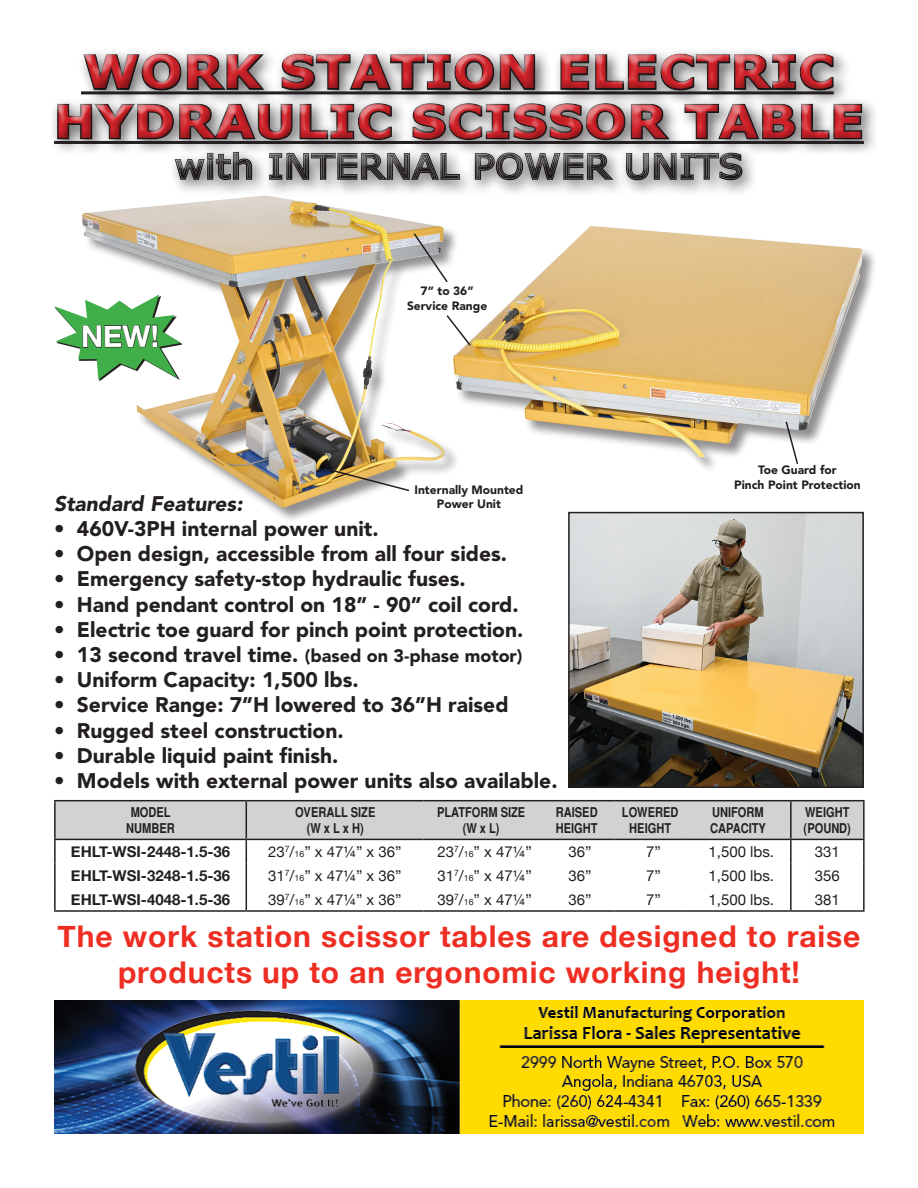
<style>
.page{position:relative;width:918px;height:1188px;background:#fff}
.page>*{position:absolute;margin:0;border:0;box-sizing:border-box;transform-origin:0 0}
.t1{font:700 45px/49.5px "Verdana";letter-spacing:.02em;color:#d1232a;text-align:center;scale:1.1 1}
.t2{font:700 30px/36px "Helvetica Neue";letter-spacing:.03em;color:#ee2e22;text-align:center}
.t3{font:700 29.85px "Helvetica Neue";color:#fff}
.t4{font:900 21px "Avenir";color:#231f20}
.t5{font:italic 900 21px "Avenir";color:#231f20}
.t6{font:900 18px "Avenir";color:#231f20}
.t7{font:15px "Helvetica Neue";color:#231f20}
.t8{font:700 15px "Helvetica Neue";color:#231f20}
.t9{font:700 condensed 13.5px "Helvetica";color:#231f20}
.t10{font:900 12px "Avenir";color:#231f20}
.s1{font-size:21px}
.s2{font-size:8.7px}
</style>
<div class="page">
<img style="left:54px;top:1000px;width:810px;height:133px">
<div style="left:82px;top:195px;width:378px;height:328px;background:#231f20;opacity:.5"></div>
<img style="left:82px;top:196px;width:363px;height:312px">
<div style="left:452px;top:226px;width:426px;height:246px;background:#231f20;opacity:.5"></div>
<img style="left:453px;top:226px;width:410px;height:231px">
<img style="left:571px;top:515px;width:290px;height:270px">
<div style="left:568px;top:512px;width:296px;height:276px;border:2px solid #231f20"></div>
<hr style="left:54px;top:800px;width:192px;height:1px;background:#231f20">
<hr style="left:54px;top:801px;width:2px;height:38px;background:#231f20">
<hr style="left:246px;top:800px;width:177px;height:1px;background:#231f20">
<hr style="left:423px;top:800px;width:116px;height:1px;background:#231f20">
<hr style="left:539px;top:800px;width:76px;height:1px;background:#231f20">
<hr style="left:615px;top:800px;width:71px;height:1px;background:#231f20">
<hr style="left:686px;top:800px;width:105px;height:1px;background:#231f20">
<hr style="left:791px;top:800px;width:74px;height:1px;background:#231f20">
<hr style="left:863px;top:801px;width:2px;height:38px;background:#231f20">
<hr style="left:54px;top:839px;width:192px;height:1px;background:#231f20">
<hr style="left:54px;top:840px;width:2px;height:23px;background:#231f20">
<hr style="left:791px;top:839px;width:74px;height:1px;background:#231f20">
<hr style="left:863px;top:840px;width:2px;height:23px;background:#231f20">
<hr style="left:54px;top:863px;width:2px;height:24px;background:#231f20">
<hr style="left:863px;top:863px;width:2px;height:24px;background:#231f20">
<hr style="left:54px;top:887px;width:2px;height:23px;background:#231f20">
<hr style="left:863px;top:887px;width:2px;height:23px;background:#231f20">
<svg style="left:55px;top:801px;width:809px;height:109px"></svg>
<hr style="left:54px;top:910px;width:192px;height:2px;background:#231f20">
<hr style="left:246px;top:910px;width:177px;height:2px;background:#231f20">
<hr style="left:423px;top:910px;width:116px;height:2px;background:#231f20">
<hr style="left:539px;top:910px;width:76px;height:2px;background:#231f20">
<hr style="left:615px;top:910px;width:71px;height:2px;background:#231f20">
<hr style="left:686px;top:910px;width:105px;height:2px;background:#231f20">
<hr style="left:791px;top:910px;width:74px;height:2px;background:#231f20">
<div style="left:49px;top:48px;width:825px;height:103px;background:#231f20;opacity:.75"></div>
<svg style="left:54px;top:295px;width:127px;height:85px"></svg>
<hr style="left:54px;top:141px;width:810px;height:3px;background:#231f20">
<div style="left:168px;top:145px;width:591px;height:52px;background:#fdfdfd"></div>
<div style="left:161px;top:139px;width:592px;height:50px;background:#fff;opacity:.25"></div>
<div style="left:168px;top:145px;width:587px;height:49px;background:#231f20;opacity:.75"></div>
<svg style="left:412px;top:232px;width:37px;height:52px"></svg>
<svg style="left:445px;top:314px;width:27px;height:33px"></svg>
<svg style="left:784px;top:420px;width:15px;height:46px"></svg>
<svg style="left:323px;top:467px;width:88px;height:25px"></svg>
<h1 class="t1" style="left:54px;top:48px;width:738px">WORK STATION ELECTRIC<br>HYDRAULIC SCISSOR TABLE</h1>
<p class="t3" style="left:81px;top:313px;width:80px">NEW!</p>
<p class="t10" style="left:421px;top:284px;width:55px">7” to 36”</p>
<p class="t10" style="left:407px;top:298px;width:82px">Service Range</p>
<p class="t10" style="left:415px;top:482px;width:110px">Internally Mounted</p>
<p class="t10" style="left:437px;top:497px;width:65px">Power Unit</p>
<p class="t5" style="left:54px;top:491px;width:190px">Standard Features:</p>
<p class="t4" style="left:54px;top:516px;width:326px">• 460V-3PH internal power unit.</p>
<p class="t4" style="left:54px;top:541px;width:455px">• Open design, accessible from all four sides.</p>
<p class="t4" style="left:54px;top:566px;width:413px">• Emergency safety-stop hydraulic fuses.</p>
<p class="t4" style="left:54px;top:592px;width:466px">• Hand pendant control on 18” - 90” coil cord.</p>
<p class="t4" style="left:54px;top:617px;width:471px">• Electric toe guard for pinch point protection.</p>
<p class="t6" style="left:54px;top:645px;width:470px"><span class="s1">• 13 second travel time.</span> (based on 3-phase motor)</p>
<p class="t4" style="left:54px;top:667px;width:306px">• Uniform Capacity: 1,500 lbs.</p>
<p class="t4" style="left:54px;top:692px;width:456px">• Service Range: 7”H lowered to 36”H raised</p>
<p class="t4" style="left:54px;top:718px;width:291px">• Rugged steel construction.</p>
<p class="t4" style="left:54px;top:743px;width:286px">• Durable liquid paint finish.</p>
<p class="t4" style="left:54px;top:768px;width:505px">• Models with external power units also available.</p>
<p class="t9" style="left:131px;top:805px;width:41px">MODEL</p>
<p class="t9" style="left:126px;top:821px;width:50px">NUMBER</p>
<p class="t9" style="left:295px;top:805px;width:82px">OVERALL SIZE</p>
<p class="t9" style="left:307px;top:821px;width:59px">(W x L x H)</p>
<p class="t9" style="left:437px;top:805px;width:90px">PLATFORM SIZE</p>
<p class="t9" style="left:463px;top:821px;width:38px">(W x L)</p>
<p class="t9" style="left:556px;top:805px;width:43px">RAISED</p>
<p class="t9" style="left:556px;top:821px;width:43px">HEIGHT</p>
<p class="t9" style="left:622px;top:805px;width:58px">LOWERED</p>
<p class="t9" style="left:629px;top:821px;width:43px">HEIGHT</p>
<p class="t10" style="left:758px;top:463px;width:80px">Toe Guard for</p>
<p class="t10" style="left:734px;top:477px;width:128px">Pinch Point Protection</p>
<p class="t9" style="left:712px;top:805px;width:53px">UNIFORM</p>
<p class="t9" style="left:710px;top:821px;width:57px">CAPACITY</p>
<p class="t9" style="left:805px;top:805px;width:46px">WEIGHT</p>
<p class="t9" style="left:804px;top:821px;width:49px">(POUND)</p>
<p class="t8" style="left:71px;top:840px;width:161px">EHLT-WSI-2448-1.5-36</p>
<p class="t7" style="left:268px;top:841px;width:135px">23<sup>7</sup>/<span class="s2">16</span>” x 47¼” x 36”</p>
<p class="t7" style="left:437px;top:841px;width:96px">23<sup>7</sup>/<span class="s2">16</span>” x 47¼”</p>
<p class="t7" style="left:569px;top:841px;width:25px">36”</p>
<p class="t7" style="left:646px;top:841px;width:16px">7”</p>
<p class="t7" style="left:709px;top:841px;width:67px">1,500 lbs.</p>
<p class="t7" style="left:815px;top:841px;width:27px">331</p>
<p class="t8" style="left:71px;top:864px;width:161px">EHLT-WSI-3248-1.5-36</p>
<p class="t7" style="left:268px;top:865px;width:135px">31<sup>7</sup>/<span class="s2">16</span>” x 47¼” x 36”</p>
<p class="t7" style="left:437px;top:865px;width:96px">31<sup>7</sup>/<span class="s2">16</span>” x 47¼”</p>
<p class="t7" style="left:569px;top:865px;width:25px">36”</p>
<p class="t7" style="left:646px;top:865px;width:16px">7”</p>
<p class="t7" style="left:709px;top:865px;width:67px">1,500 lbs.</p>
<p class="t7" style="left:815px;top:865px;width:27px">356</p>
<p class="t8" style="left:71px;top:888px;width:161px">EHLT-WSI-4048-1.5-36</p>
<p class="t7" style="left:268px;top:888px;width:135px">39<sup>7</sup>/<span class="s2">16</span>” x 47¼” x 36”</p>
<p class="t7" style="left:437px;top:888px;width:96px">39<sup>7</sup>/<span class="s2">16</span>” x 47¼”</p>
<p class="t7" style="left:569px;top:888px;width:25px">36”</p>
<p class="t7" style="left:646px;top:888px;width:16px">7”</p>
<p class="t7" style="left:709px;top:888px;width:67px">1,500 lbs.</p>
<p class="t7" style="left:815px;top:888px;width:27px">381</p>
<p class="t2" style="left:58px;top:919px;width:804px">The work station scissor tables are designed to raise products up to an ergonomic working height!</p>
</div>
